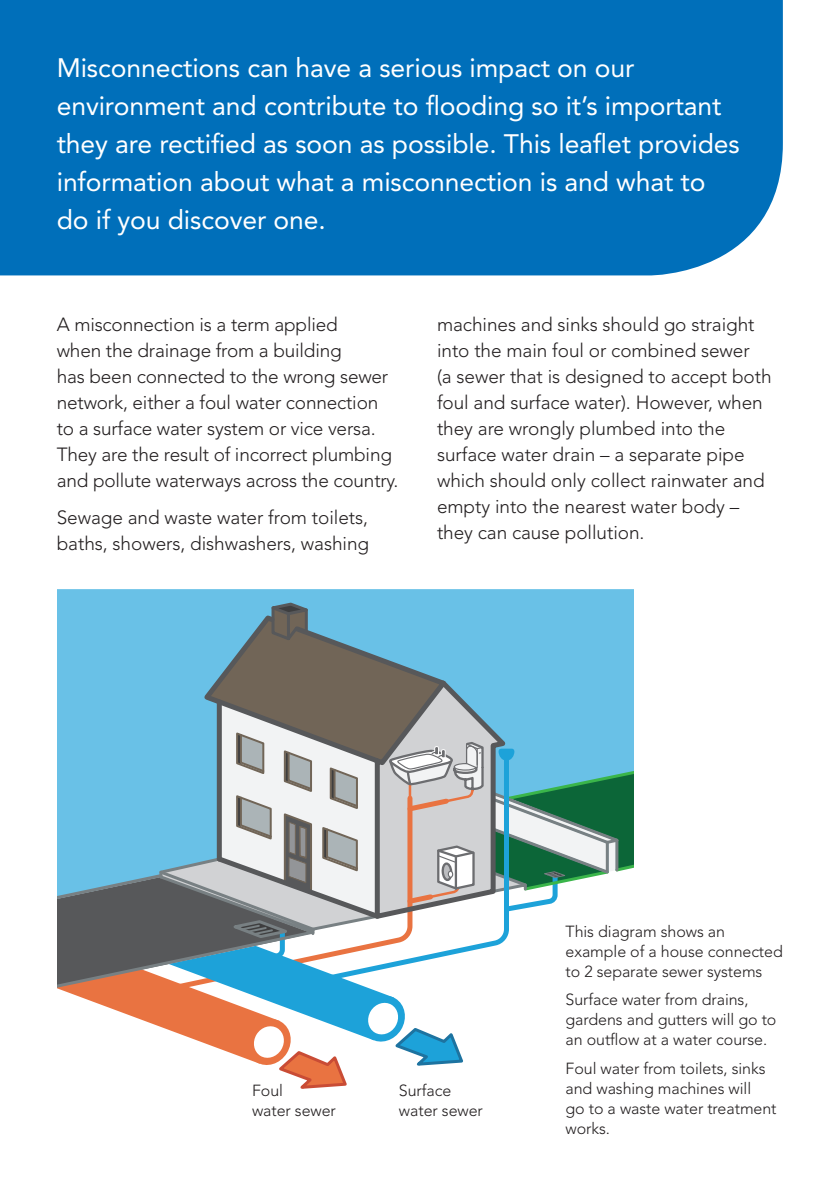
<style>
.page{position:relative;width:840px;height:1191px;background:#fff}
.page>*{position:absolute;margin:0;border:0;box-sizing:border-box;transform-origin:0 0}
.Last_Bullet{font:26.4px/38px "Avenir";letter-spacing:-.005em;color:#fff}
.Last_Bullet-2{font:300 19px/26px "Avenir";letter-spacing:-.005em;color:#231f20}
.Last_Bullet-3{font:300 16px/20px "Avenir";letter-spacing:-.005em;color:#231f20}
</style>
<div class="page">
<div style="left:0;top:0;width:782px;height:275px;background:#006fba"></div>
<svg style="left:57px;top:589px;width:576px;height:12px;background:#6ac1e7"></svg>
<svg style="left:57px;top:601px;width:576px;height:488px"></svg>
<svg style="left:306px;top:922px;width:205px;height:65px"></svg>
<svg style="left:199px;top:612px;width:313px;height:310px"></svg>
<p class="Last_Bullet" style="left:57px;top:49px;width:684px">Misconnections can have a serious impact on our environment and contribute to flooding so it’s important they are rectified as soon as possible. This leaflet provides information about what a misconnection is and what to do if you discover one.</p>
<p class="Last_Bullet-2" style="left:57px;top:311px;width:343px">A misconnection is a term applied<br>when the drainage from a building<br>has been connected to the wrong sewer network, either a foul water connection to a surface water system or vice versa.<br>They are the result of incorrect plumbing and pollute waterways across the country.</p>
<p class="Last_Bullet-2" style="left:57px;top:504px;width:314px">Sewage and waste water from toilets, baths, showers, dishwashers, washing</p>
<p class="Last_Bullet-2" style="left:437px;top:311px;width:336px">machines and sinks should go straight into the main foul or combined sewer<br>(a sewer that is designed to accept both foul and surface water). However, when they are wrongly plumbed into the surface water drain – a separate pipe which should only collect rainwater and empty into the nearest water body – they can cause pollution.</p>
<p class="Last_Bullet-3" style="left:252px;top:1080px;width:85px">Foul<br>water sewer</p>
<p class="Last_Bullet-3" style="left:399px;top:1080px;width:85px">Surface water sewer</p>
<p class="Last_Bullet-3" style="left:565px;top:921px;width:219px">This diagram shows an example of a house connected to 2 separate sewer systems</p>
<p class="Last_Bullet-3" style="left:565px;top:989px;width:212px">Surface water from drains, gardens and gutters will go to an outflow at a water course.</p>
<p class="Last_Bullet-3" style="left:565px;top:1058px;width:212px">Foul water from toilets, sinks and washing machines will<br>go to a waste water treatment works.</p>
</div>
